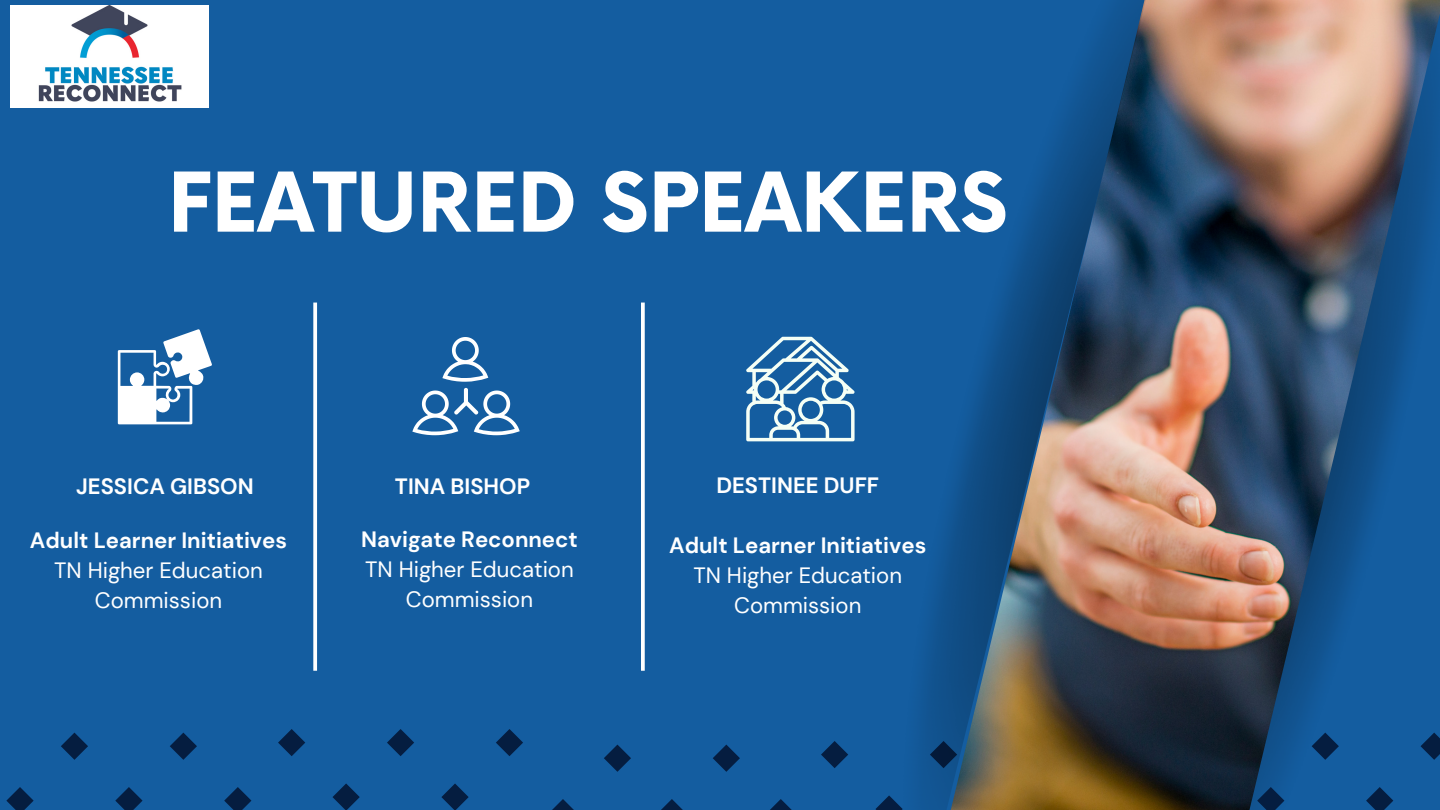
<style>
.page{position:relative;width:1440px;height:810px;background:#145da0}
.page>*{position:absolute;margin:0;border:0;box-sizing:border-box;transform-origin:0 0}
.t1{font:700 80.2px "Now";color:#fff}
.t2{font:22.2px/30px "DM Sans";color:#fff;text-align:center}
.t3{font:700 22.2px "DM Sans";color:#fff}
.t4{font:700 22.1px "DM Sans";color:#fff}
</style>
<div class="page">
<svg style="left:821px;top:746px;width:9px;height:18px"></svg>
<svg style="left:770px;top:799px;width:22px;height:11px"></svg>
<svg style="left:713px;top:745px;width:27px;height:27px"></svg>
<svg style="left:661px;top:799px;width:22px;height:11px"></svg>
<svg style="left:604px;top:745px;width:27px;height:27px"></svg>
<svg style="left:552px;top:799px;width:22px;height:11px"></svg>
<svg style="left:496px;top:729px;width:27px;height:27px"></svg>
<svg style="left:441px;top:783px;width:28px;height:27px"></svg>
<svg style="left:387px;top:729px;width:27px;height:27px"></svg>
<svg style="left:333px;top:783px;width:27px;height:27px"></svg>
<svg style="left:278px;top:729px;width:27px;height:27px"></svg>
<svg style="left:224px;top:787px;width:27px;height:23px"></svg>
<svg style="left:170px;top:733px;width:27px;height:27px"></svg>
<svg style="left:115px;top:787px;width:28px;height:23px"></svg>
<svg style="left:61px;top:733px;width:27px;height:27px"></svg>
<svg style="left:6px;top:787px;width:28px;height:23px"></svg>
<img style="left:1171px;top:0;width:269px;height:810px">
<img style="left:830px;top:0;width:341px;height:810px">
<svg style="left:313px;top:303px;width:4px;height:368px"></svg>
<svg style="left:118px;top:329px;width:94px;height:95px"></svg>
<svg style="left:412px;top:337px;width:108px;height:98px"></svg>
<img style="left:10px;top:5px;width:198px;height:102px">
<svg style="left:641px;top:303px;width:4px;height:368px"></svg>
<svg style="left:746px;top:337px;width:109px;height:104px"></svg>
<p class="t1" style="left:168px;top:159px;width:842px">FEATURED SPEAKERS</p>
<p class="t4" style="left:76px;top:472px;width:179px">JESSICA GIBSON</p>
<p class="t3" style="left:30px;top:526px;width:259px">Adult Learner Initiatives</p>
<p class="t2" style="left:54px;top:556px;width:210px">TN Higher Education<br>Commission</p>
<p class="t4" style="left:395px;top:472px;width:137px">TINA BISHOP</p>
<p class="t3" style="left:716px;top:471px;width:164px">DESTINEE DUFF</p>
<p class="t3" style="left:361px;top:525px;width:218px">Navigate Reconnect</p>
<h1 class="t2" style="left:365px;top:554px;width:210px">TN Higher Education<br>Commission</h1>
<p class="t3" style="left:669px;top:531px;width:259px">Adult Learner Initiatives</p>
<p class="t2" style="left:693px;top:561px;width:210px">TN Higher Education<br>Commission</p>
</div>
